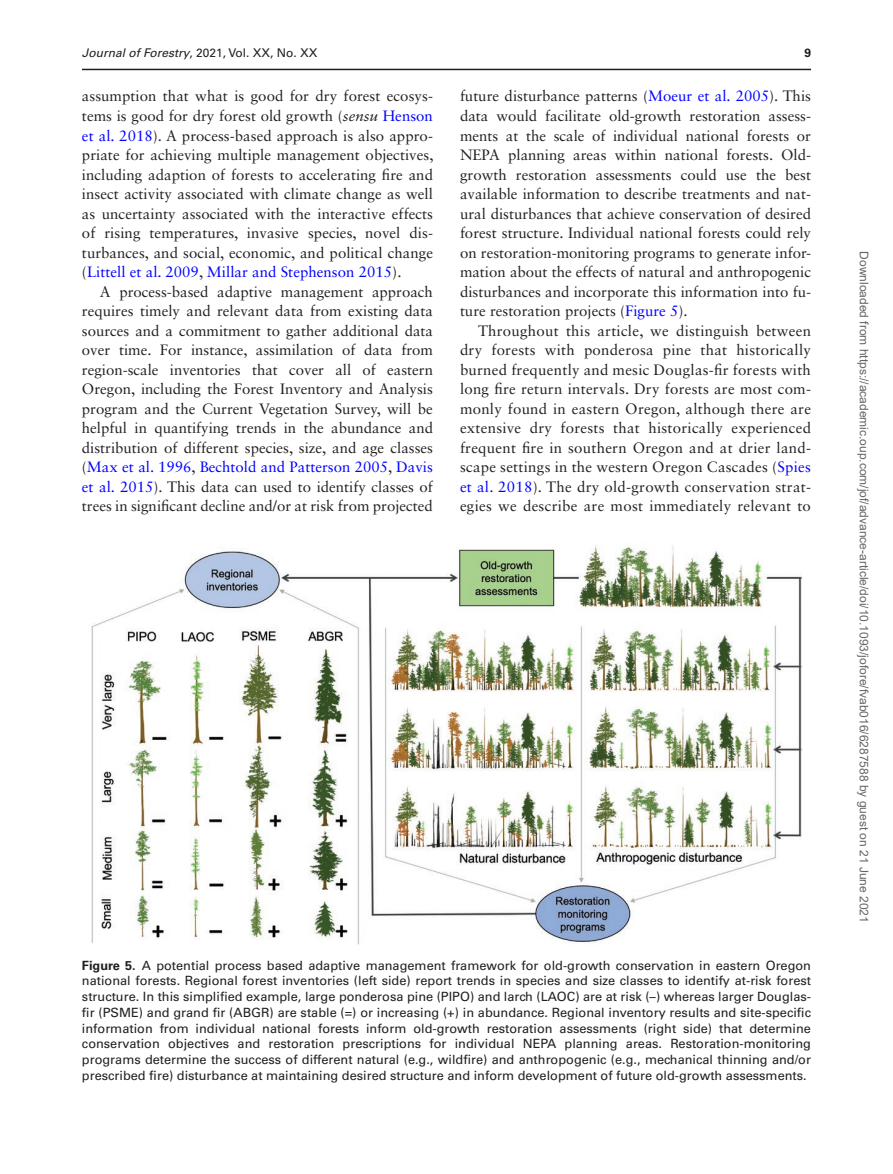
<style>
.page{position:relative;width:893px;height:1174px;background:#fff}
.page>*{position:absolute;margin:0;border:0;box-sizing:border-box;transform-origin:0 0}
.t1{font:15px/19.5px "Sabon LT Std";color:#231f20;text-align:justify}
.t2{font:12.75px/15.8px "Univers LT Std";color:#231f20;text-align:justify}
.t3{font:12px "Arial";color:#666}
.t4{font:12px "Univers LT Std";color:#231f20}
.t5{font:700 12px "Univers LT Std";color:#231f20}
.s1{font-style:italic}
.s2{color:#00f}
.s3{font-weight:700}
</style>
<div class="page">
<hr style="left:82px;top:69px;width:729px;height:1px;background:#231f20">
<img style="left:91px;top:545px;width:710px;height:399px">
<p class="t4" style="left:82px;top:45px;width:237px"><span class="s1">Journal of Forestry</span>, 2021, Vol. XX, No. XX</p>
<p class="t5" style="left:804px;top:45px;width:8px">9</p>
<p class="t1" style="left:82px;top:86px;width:353px">assumption that what is good for dry forest ecosys&shy;tems is good for dry forest old growth (<span class="s1">sensu</span> <span class="s2">Henson et al. 2018</span>). A process-based approach is also appro&shy;priate for achieving multiple management objectives, including adaption of forests to accelerating fire and insect activity associated with climate change as well as uncertainty associated with the interactive effects of rising temperatures, invasive species, novel dis&shy;turbances, and social, economic, and political change (<span class="s2">Littell et al. 2009</span>, <span class="s2">Millar and Stephenson 2015</span>).</p>
<p class="t1" style="left:82px;top:281px;width:353px;text-indent:18px">A process-based adaptive management approach requires timely and relevant data from existing data sources and a commitment to gather additional data over time. For instance, assimilation of data from region-scale inventories that cover all of eastern Oregon, including the Forest Inventory and Analysis program and the Current Vegetation Survey, will be helpful in quantifying trends in the abundance and distribution of different species, size, and age classes (<span class="s2">Max et al. 1996</span>, <span class="s2">Bechtold and Patterson 2005</span>, <span class="s2">Davis et al. 2015</span>). This data can used to identify classes of trees in significant decline and/or at risk from projected</p>
<p class="t1" style="left:460px;top:86px;width:353px">future disturbance patterns (<span class="s2">Moeur et al. 2005</span>). This data would facilitate old-growth restoration assess&shy;ments at the scale of individual national forests or NEPA planning areas within national forests. Old&shy;growth restoration assessments could use the best available information to describe treatments and nat&shy;ural disturbances that achieve conservation of desired forest structure. Individual national forests could rely on restoration-monitoring programs to generate infor&shy;mation about the effects of natural and anthropogenic disturbances and incorporate this information into fu&shy;ture restoration projects (<span class="s2">Figure 5</span>).</p>
<p class="t1" style="left:460px;top:320px;width:353px;text-indent:18px">Throughout this article, we distinguish between dry forests with ponderosa pine that historically burned frequently and mesic Douglas-fir forests with long fire return intervals. Dry forests are most com&shy;monly found in eastern Oregon, although there are extensive dry forests that historically experienced frequent fire in southern Oregon and at drier land&shy;scape settings in the western Oregon Cascades (<span class="s2">Spies et al. 2018</span>). The dry old-growth conservation strat&shy;egies we describe are most immediately relevant to</p>
<p class="t2" style="left:82px;top:957px;width:731px"><span class="s3">Figure 5.</span> A potential process based adaptive management framework for old-growth conservation in eastern Oregon national forests. Regional forest inventories (left side) report trends in species and size classes to identify at-risk forest structure. In this simplified example, large ponderosa pine (PIPO) and larch (LAOC) are at risk (–) whereas larger Douglas&shy;fir (PSME) and grand fir (ABGR) are stable (=) or increasing (+) in abundance. Regional inventory results and site-specific information from individual national forests inform old-growth restoration assessments (right side) that determine conservation objectives and restoration prescriptions for individual NEPA planning areas. Restoration-monitoring programs determine the success of different natural (e.g., wildfire) and anthropogenic (e.g., mechanical thinning and/or prescribed fire) disturbance at maintaining desired structure and inform development of future old-growth assessments.</p>
<p class="t3" style="left:868px;top:251px;width:673px;rotate:90deg">Downloaded from https://academic.oup.com/jof/advance-article/doi/10.1093/jofore/fvab016/6287588 by guest on 21 June 2021</p>
</div>
